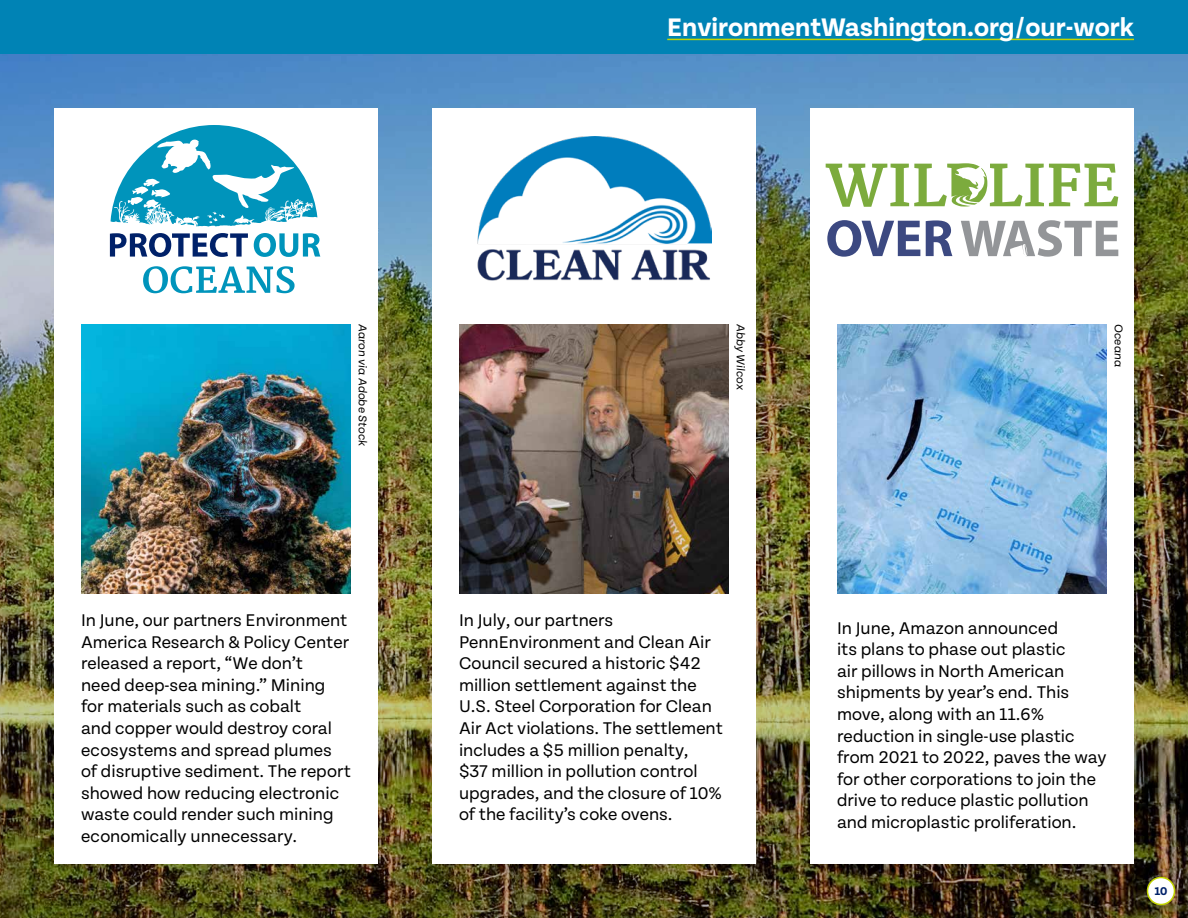
<style>
.page{position:relative;width:1188px;height:918px;background:#fff}
.page>*{position:absolute;margin:0;border:0;box-sizing:border-box;transform-origin:0 0}
.t1{font:700 27px "Tenon";color:#fff}
.t2{font:18px/21.6px "Tenon";color:#000}
.t3{font:italic 12px "Tenon";color:#000}
.t4{font:700 12px "Tenon";color:#002169}
</style>
<div class="page">
<img style="left:0;top:54px;width:1188px;height:864px">
<div style="left:0;top:0;width:1188px;height:54px;background:#0083b5"></div>
<div style="left:1148px;top:878px;width:26px;height:26px;background:#fff;border-radius:50%"></div>
<div style="left:1147px;top:877px;width:28px;height:28px;border:2px solid #c2d500;border-radius:50%"></div>
<div style="left:54px;top:108px;width:324px;height:756px;background:#fff"></div>
<img style="left:81px;top:324px;width:270px;height:270px">
<div style="left:432px;top:108px;width:324px;height:756px;background:#fff"></div>
<div style="left:810px;top:108px;width:324px;height:756px;background:#fff"></div>
<img style="left:459px;top:324px;width:270px;height:270px">
<img style="left:837px;top:324px;width:270px;height:270px">
<svg style="left:143px;top:266px;width:152px;height:27px"></svg>
<svg style="left:254px;top:233px;width:66px;height:24px"></svg>
<svg style="left:110px;top:233px;width:138px;height:24px"></svg>
<svg style="left:111px;top:125px;width:206px;height:102px"></svg>
<svg style="left:961px;top:220px;width:157px;height:37px"></svg>
<svg style="left:827px;top:220px;width:93px;height:37px"></svg>
<svg style="left:926px;top:220px;width:26px;height:36px"></svg>
<svg style="left:826px;top:163px;width:292px;height:44px"></svg>
<img style="left:477px;top:137px;width:234px;height:144px">
<hr style="left:667px;top:39px;width:467px;height:1px;background:#c2d500">
<h1 class="t1" style="left:667px;top:13px;width:468px">EnvironmentWashington.org/our-work</h1>
<p class="t3" style="left:369px;top:324px;width:124px;rotate:90deg">Aaron via Adobe Stock</p>
<p class="t2" style="left:81px;top:610px;width:271px">In June, our partners Environment<br>America Research &amp; Policy Center released a report, “We don’t<br>need deep-sea mining.” Mining for materials such as cobalt<br>and copper would destroy coral ecosystems and spread plumes of disruptive sediment. The report showed how reducing electronic waste could render such mining economically unnecessary.</p>
<p class="t3" style="left:747px;top:324px;width:67px;rotate:90deg">Abby Wilcox</p>
<p class="t3" style="left:1125px;top:324px;width:44px;rotate:90deg">Oceana</p>
<p class="t2" style="left:459px;top:610px;width:265px">In July, our partners<br>PennEnvironment and Clean Air<br>Council secured a historic $42 million settlement against the<br>U.S. Steel Corporation for Clean<br>Air Act violations. The settlement includes a $5 million penalty,<br>$37 million in pollution control upgrades, and the closure of 10% of the facility’s coke ovens.</p>
<p class="t2" style="left:837px;top:617px;width:271px">In June, Amazon announced<br>its plans to phase out plastic<br>air pillows in North American shipments by year’s end. This move, along with an 11.6% reduction in single-use plastic from 2021 to 2022, paves the way for other corporations to join the drive to reduce plastic pollution and microplastic proliferation.</p>
<p class="t4" style="left:1155px;top:885px;width:14px">10</p>
</div>
